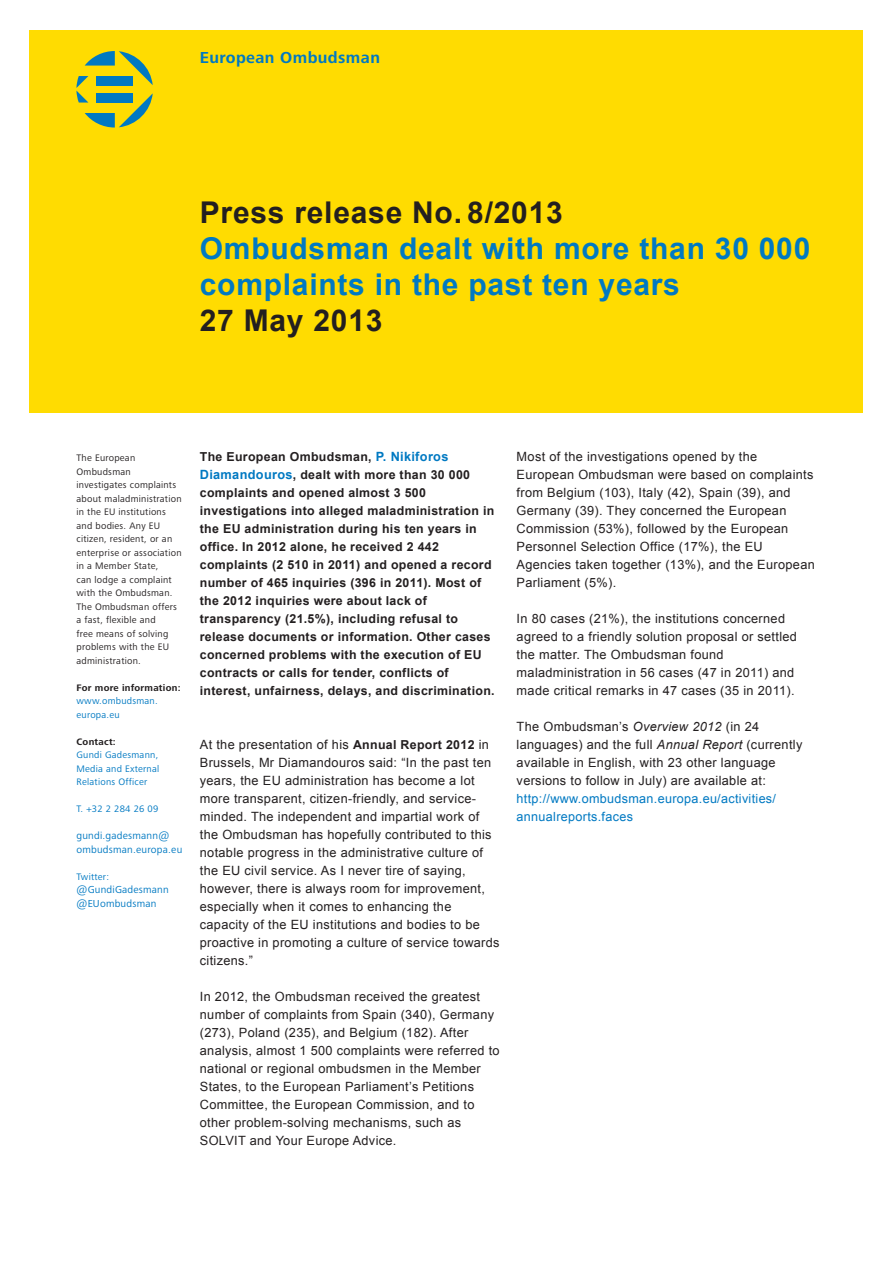
<style>
.page{position:relative;width:893px;height:1263px;background:#fff}
.page>*{position:absolute;margin:0;border:0;box-sizing:border-box;transform-origin:0 0}
.t1{font:700 30px/36px "Arial";letter-spacing:.025em;color:#0079c2}
.t2{font:700 30px "Arial";letter-spacing:.025em;color:#231f20}
.t3{font:700 16.5px "Frutiger Next LTW1 G";letter-spacing:.025em;color:#0079c2}
.t4{font:12.75px/18px "Arial";letter-spacing:.025em;color:#231f20}
.t5{font:12.6px/18px "Arial";letter-spacing:.025em;color:#0079c2}
.t6{font:700 12.3px/18px "Arial";letter-spacing:.025em;color:#231f20}
.t7{font:10.5px/13.5px "Frutiger Next LTW1 G";letter-spacing:.02em;color:#0079c2}
.t8{font:9.75px/13.5px "Frutiger Next LTW1 G";letter-spacing:.025em;color:#231f20}
.t9{font:9.75px/13.5px "Frutiger Next LTW1 G";letter-spacing:.025em;color:#0079c2}
.t10{font:700 9.75px "Frutiger Next LTW1 G";letter-spacing:.025em;color:#231f20}
.s1{font-size:12.75px;color:#0079c2}
.s2{font-weight:700;font-size:12.3px}
.s3{font-style:italic}
</style>
<div class="page">
<div style="left:30px;top:30px;width:833px;height:382px;background:#ffdc01"></div>
<svg style="left:76px;top:51px;width:77px;height:77px"></svg>
<p class="t3" style="left:200px;top:48px;width:182px">European Ombudsman</p>
<p class="t2" style="left:200px;top:192px;width:364px">Press release No. 8/2013</p>
<p class="t1" style="left:200px;top:231px;width:612px">Ombudsman dealt with more than 30 000 complaints in the past ten years</p>
<p class="t2" style="left:200px;top:300px;width:184px">27 May 2013</p>
<p class="t8" style="left:77px;top:451px;width:107px">The European<br>Ombudsman investigates complaints about maladministration in the EU institutions and bodies. Any EU citizen, resident, or an enterprise or association in a Member State,<br>can lodge a complaint with the Ombudsman.<br>The Ombudsman offers a fast, flexible and<br>free means of solving problems with the EU administration.</p>
<p class="t10" style="left:77px;top:682px;width:106px">For more information:</p>
<p class="t9" style="left:77px;top:694px;width:83px">www.ombudsman. europa.eu</p>
<p class="t10" style="left:77px;top:736px;width:41px">Contact:</p>
<p class="t9" style="left:77px;top:748px;width:84px;text-align:justify">Gundi Gadesmann, Media and External Relations Officer</p>
<p class="t9" style="left:77px;top:802px;width:83px">T. +32 2 284 26 09</p>
<p class="t7" style="left:77px;top:829px;width:107px">gundi.gadesmann@ ombudsman.europa.eu</p>
<p class="t9" style="left:77px;top:870px;width:34px">Twitter:</p>
<p class="t7" style="left:77px;top:883px;width:94px">@GundiGadesmann</p>
<p class="t7" style="left:77px;top:897px;width:81px">@EUombudsman</p>
<p class="t6" style="left:200px;top:448px;width:296px">The European Ombudsman, <span class="s1">P. Nikiforos Diamandouros</span>, dealt with more than 30 000 complaints and opened almost 3 500 investigations into alleged maladministration in the EU administration during his ten years in office. In 2012 alone, he received 2 442 complaints (2 510 in 2011) and opened a record number of 465 inquiries (396 in 2011). Most of the 2012 inquiries were about lack of transparency (21.5%), including refusal to release documents or information. Other cases concerned problems with the execution of EU contracts or calls for tender, conflicts of interest, unfairness, delays, and discrimination.</p>
<p class="t4" style="left:200px;top:736px;width:301px">At the presentation of his <span class="s2">Annual Report 2012</span> in Brussels, Mr Diamandouros said: “In the past ten years, the EU administration has become a lot more transparent, citizen-friendly, and service&shy;minded. The independent and impartial work of the Ombudsman has hopefully contributed to this notable progress in the administrative culture of the EU civil service. As I never tire of saying, however, there is always room for improvement, especially when it comes to enhancing the capacity of the EU institutions and bodies to be proactive in promoting a culture of service towards citizens.”</p>
<p class="t4" style="left:200px;top:988px;width:301px">In 2012, the Ombudsman received the greatest number of complaints from Spain (340), Germany (273), Poland (235), and Belgium (182). After analysis, almost 1 500 complaints were referred to national or regional ombudsmen in the Member States, to the European Parliament’s Petitions Committee, the European Commission, and to other problem-solving mechanisms, such as SOLVIT and Your Europe Advice.</p>
<p class="t4" style="left:517px;top:448px;width:300px">Most of the investigations opened by the European Ombudsman were based on complaints from Belgium (103), Italy (42), Spain (39), and Germany (39). They concerned the European Commission (53%), followed by the European Personnel Selection Office (17%), the EU Agencies taken together (13%), and the European Parliament (5%).</p>
<p class="t4" style="left:517px;top:610px;width:282px">In 80 cases (21%), the institutions concerned agreed to a friendly solution proposal or settled the matter. The Ombudsman found maladministration in 56 cases (47 in 2011) and made critical remarks in 47 cases (35 in 2011).</p>
<p class="t4" style="left:517px;top:718px;width:287px">The Ombudsman’s <span class="s3">Overview 2012</span> (in 24 languages) and the full <span class="s3">Annual Report</span> (currently available in English, with 23 other language versions to follow in July) are available at:</p>
<p class="t5" style="left:517px;top:790px;width:261px">http://www.ombudsman.europa.eu/activities/ annualreports.faces</p>
</div>
